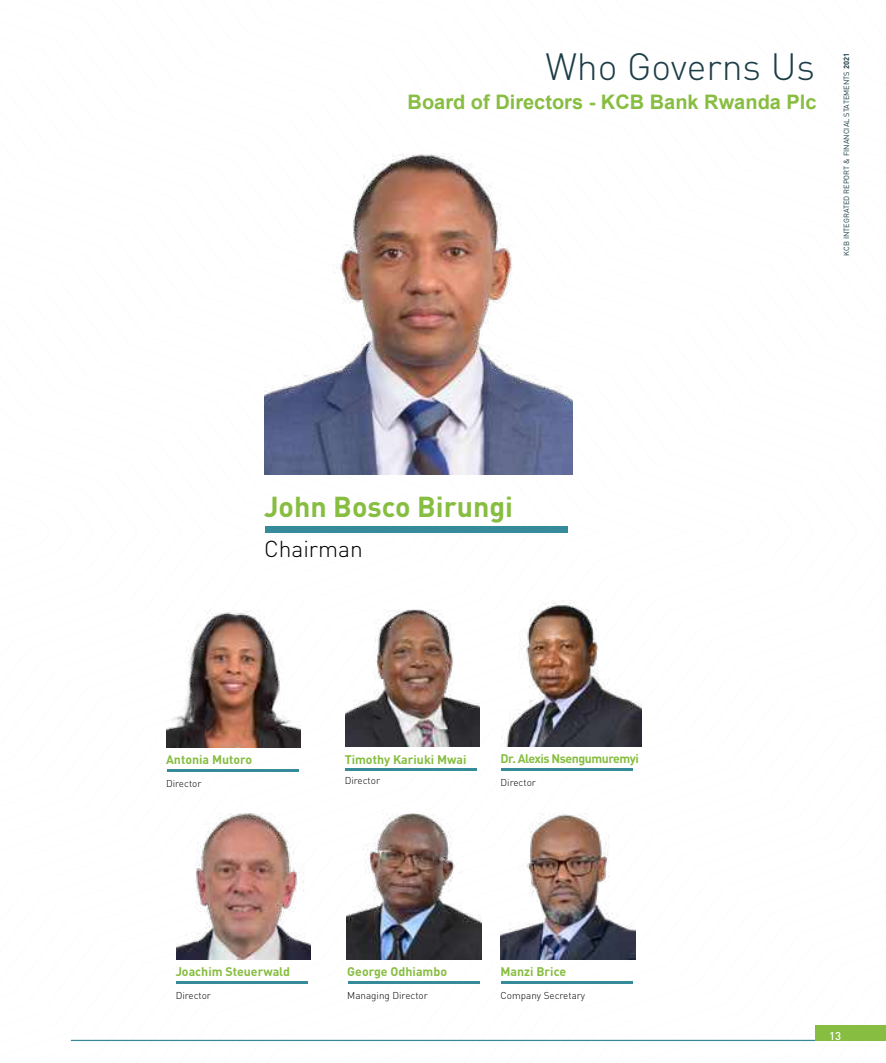
<style>
.page{position:relative;width:886px;height:1063px;background:#fff}
.page>*{position:absolute;margin:0;border:0;box-sizing:border-box;transform-origin:0 0}
.t1{font:300 37.5px "DIN Pro";color:#1d3d47}
.t2{font:700 28.5px "DIN Pro";color:#87bd40}
.t3{font:300 22.75px "DIN Pro";color:#000}
.t4{font:700 20px "Arial";color:#87bd40}
.t5{font:700 12.38px "DIN Pro";color:#87bd40}
.t6{font:700 12.38px "DIN Pro";letter-spacing:-.04em;color:#87bd40}
.t7{font:500 11.25px "DIN Pro";color:#fff}
.t8{font:300 9.88px "DIN Pro";color:#000}
.t9{font:7.5px "DIN Pro";color:#1d3d47}
.s1{font-weight:700}
</style>
<div class="page">
<hr style="left:71px;top:1040px;width:744px;height:1px;background:#368b9a">
<div style="left:815px;top:1026px;width:71px;height:15px;background:#87bd40"></div>
<img style="left:502px;top:602px;width:139px;height:145px">
<hr style="left:501px;top:768px;width:132px;height:3px;background:#368b9a">
<div style="left:265px;top:526px;width:302px;height:7px;background:#368b9a"></div>
<img style="left:264px;top:154px;width:309px;height:321px">
<hr style="left:167px;top:769px;width:131px;height:3px;background:#368b9a">
<img style="left:167px;top:611px;width:134px;height:136px">
<img style="left:345px;top:609px;width:135px;height:137px">
<hr style="left:346px;top:768px;width:131px;height:3px;background:#368b9a">
<img style="left:347px;top:814px;width:134px;height:146px">
<hr style="left:348px;top:981px;width:131px;height:3px;background:#368b9a">
<img style="left:500px;top:814px;width:135px;height:146px">
<hr style="left:501px;top:981px;width:132px;height:3px;background:#368b9a">
<hr style="left:177px;top:981px;width:131px;height:3px;background:#368b9a">
<img style="left:177px;top:814px;width:134px;height:146px">
<h1 class="t1" style="left:545px;top:37px;width:271px">Who Governs Us</h1>
<h3 class="t4" style="left:407px;top:89px;width:410px">Board of Directors - KCB Bank Rwanda Plc</h3>
<p class="t9" style="left:841px;top:256px;width:204px;rotate:-90deg">KCB INTEGRATED REPORT &amp; FINANCIAL STATEMENTS <span class="s1">2021</span></p>
<h2 class="t2" style="left:264px;top:483px;width:250px">John Bosco Birungi</h2>
<h3 class="t3" style="left:264px;top:531px;width:100px">Chairman</h3>
<p class="t5" style="left:166px;top:749px;width:88px">Antonia Mutoro</p>
<p class="t8" style="left:166px;top:775px;width:37px">Director</p>
<p class="t5" style="left:345px;top:749px;width:123px">Timothy Kariuki Mwai</p>
<p class="t8" style="left:345px;top:773px;width:37px">Director</p>
<p class="t6" style="left:500px;top:748px;width:140px">Dr. Alexis Nsengumuremyi</p>
<p class="t8" style="left:500px;top:774px;width:37px">Director</p>
<p class="t5" style="left:176px;top:962px;width:116px">Joachim Steuerwald</p>
<p class="t8" style="left:176px;top:988px;width:37px">Director</p>
<p class="t5" style="left:347px;top:961px;width:101px">George Odhiambo</p>
<p class="t8" style="left:347px;top:987px;width:82px">Managing Director</p>
<p class="t5" style="left:500px;top:961px;width:67px">Manzi Brice</p>
<p class="t8" style="left:500px;top:987px;width:86px">Company Secretary</p>
<p class="t7" style="left:829px;top:1027px;width:13px">13</p>
</div>
